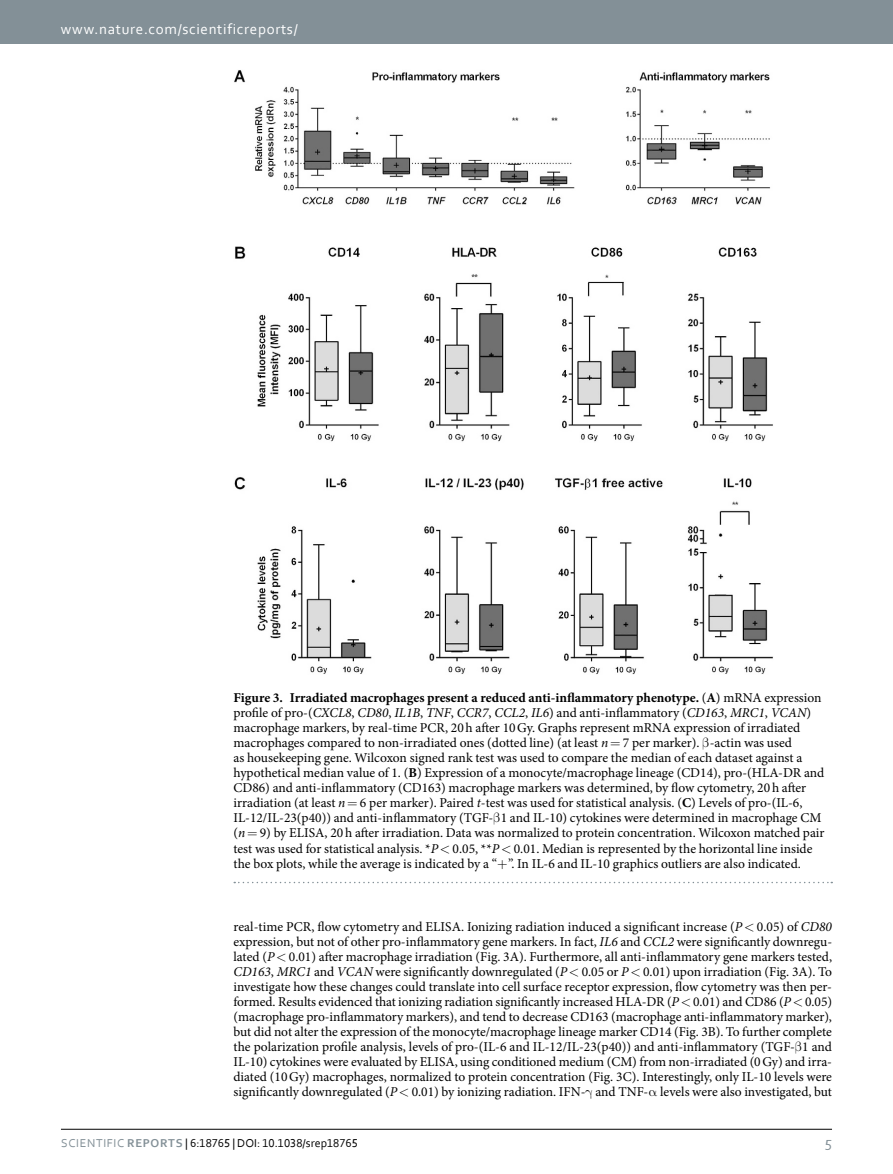
<style>
.page{position:relative;width:893px;height:1174px;background:#fff}
.page>*{position:absolute;margin:0;border:0;box-sizing:border-box;transform-origin:0 0}
.t1{font:15px "Hnnlkg Corbel";letter-spacing:.045em;color:#fff}
.t2{font:15px "Rvcnpl Corbel";color:#839097}
.t3{font:13.5px/15px "Brxtgc Minion Pro";color:#000;text-align:justify}
.t4{font:700 13.5px "Hrnffv Minion Pro";color:#000}
.t5{font:12px "Rsxttn Bpypwl Vpfbrs Fpwqxm Wjxpmb Jwyvts Corbel";color:#000}
.s1{font-family:"Brxtgc Minion Pro";font-weight:400}
.s2{font-family:"Wkxncs Minion Pro";font-style:italic}
.s3{font-family:"Hrnffv Minion Pro";font-weight:700}
.s4{font-family:"Xhdttl Corbel";color:#839097}
.s5{font-family:"Tntjlt Corbel";font-weight:700;color:#839097}
</style>
<div class="page">
<div style="left:0;top:0;width:893px;height:43px;background:#839097"></div>
<hr style="left:61px;top:1129px;width:771px;height:1px;background:#000">
<img style="left:234px;top:70px;width:539px;height:604px">
<svg style="left:234px;top:881px;width:598px;height:2px"></svg>
<p class="t1" style="left:61px;top:19px;width:238px">www.nature.com/scientificreports/</p>
<p class="t4" style="left:233px;top:688px;width:590px">Figure 3. Irradiated macrophages present a reduced anti-inflammatory phenotype. <span class="s1">(</span>A<span class="s1">) mRNA expression</span></p>
<p class="t3" style="left:233px;top:705px;width:592px;text-align:left">profile of pro-(<span class="s2">CXCL8</span>, <span class="s2">CD80</span>, <span class="s2">IL1B</span>, <span class="s2">TNF</span>, <span class="s2">CCR7</span>, <span class="s2">CCL2</span>, <span class="s2">IL6</span>) and anti-inflammatory (<span class="s2">CD163</span>, <span class="s2">MRC1</span>, <span class="s2">VCAN</span>) macrophage markers, by real-time PCR, 20h after 10Gy. Graphs represent mRNA expression of irradiated macrophages compared to non-irradiated ones (dotted line) (at least <span class="s2">n</span> 7 per marker). -actin was used<br>as housekeeping gene. Wilcoxon signed rank test was used to compare the median of each dataset against a hypothetical median value of 1. (<span class="s3">B</span>) Expression of a monocyte/macrophage lineage (CD14), pro-(HLA-DR and CD86) and anti-inflammatory (CD163) macrophage markers was determined, by flow cytometry, 20h after irradiation (at least <span class="s2">n</span> 6 per marker). Paired <span class="s2">t</span>-test was used for statistical analysis. (<span class="s3">C</span>) Levels of pro-(IL-6, IL-12/IL-23(p40)) and anti-inflammatory (TGF- 1 and IL-10) cytokines were determined in macrophage CM (<span class="s2">n</span> 9) by ELISA, 20h after irradiation. Data was normalized to protein concentration. Wilcoxon matched pair test was used for statistical analysis. *<span class="s2">P</span> 0.05, **<span class="s2">P</span> 0.01. Median is represented by the horizontal line inside the box plots, while the average is indicated by a “ ”. In IL-6 and IL-10 graphics outliers are also indicated.</p>
<p class="t3" style="left:233px;top:919px;width:600px">real-time PCR, flow cytometry and ELISA. Ionizing radiation induced a significant increase (<span class="s2">P</span> 0.05) of <span class="s2">CD80 </span>expression, but not of other pro-inflammatory gene markers. In fact, <span class="s2">IL6</span> and <span class="s2">CCL2</span> were significantly downregu&shy;lated (<span class="s2">P</span> 0.01) after macrophage irradiation (Fig. 3A). Furthermore, all anti-inflammatory gene markers tested, <span class="s2">CD163</span>, <span class="s2">MRC1</span> and <span class="s2">VCAN</span> were significantly downregulated (<span class="s2">P</span> 0.05 or <span class="s2">P</span> 0.01) upon irradiation (Fig. 3A). To investigate how these changes could translate into cell surface receptor expression, flow cytometry was then per&shy;formed. Results evidenced that ionizing radiation significantly increased HLA-DR (<span class="s2">P</span> 0.01) and CD86 (<span class="s2">P</span> 0.05) (macrophage pro-inflammatory markers), and tend to decrease CD163 (macrophage anti-inflammatory marker), but did not alter the expression of the monocyte/macrophage lineage marker CD14 (Fig. 3B). To further complete the polarization profile analysis, levels of pro-(IL-6 and IL-12/IL-23(p40)) and anti-inflammatory (TGF- 1 and IL-10) cytokines were evaluated by ELISA, using conditioned medium (CM) from non-irradiated (0Gy) and irra&shy;diated (10Gy) macrophages, normalized to protein concentration (Fig. 3C). Interestingly, only IL-10 levels were significantly downregulated (<span class="s2">P</span> 0.01) by ionizing radiation. IFN- and TNF- levels were also investigated, but</p>
<p class="t5" style="left:61px;top:1135px;width:298px"><span class="s4">SCIENTIFIC</span> <span class="s5">REPORTS</span> | 6:18765 | DOI: 10.1038/srep18765</p>
<p class="t2" style="left:825px;top:1132px;width:9px">5</p>
</div>
